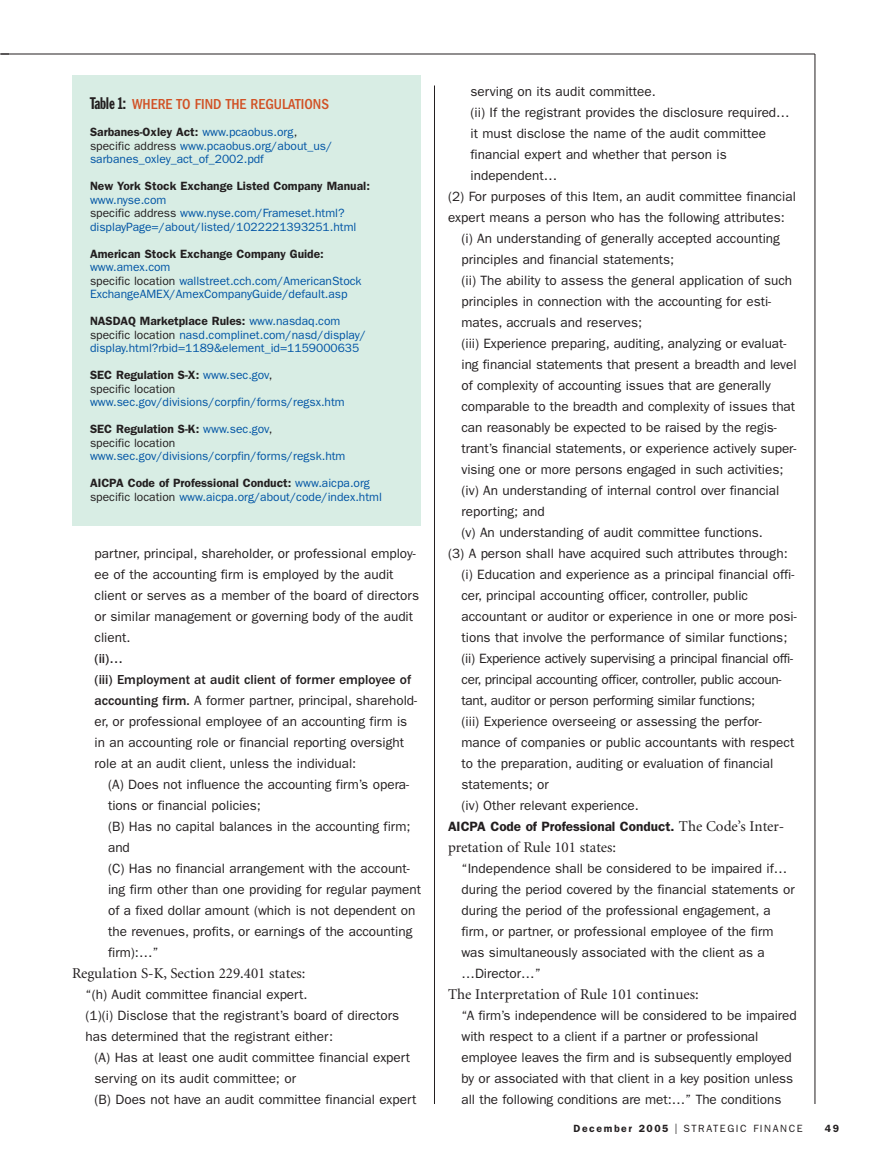
<style>
.page{position:relative;width:878px;height:1161px;background:#fff}
.page>*{position:absolute;margin:0;border:0;box-sizing:border-box;transform-origin:0 0}
.t1{font:15px "Minion";color:#231f20}
.t2{font:500 condensed 15px "Franklin Gothic";color:#d15125}
.t3{font:13.5px/21px "Franklin Gothic";color:#231f20}
.t4{font:13.5px "Franklin Gothic";letter-spacing:-.02em;color:#231f20}
.t5{font:600 13.5px "Franklin Gothic";color:#231f20}
.t6{font:12px/13.5px "Franklin Gothic";color:#0155a5}
.t7{font:600 12px/13.5px "Franklin Gothic";color:#231f20}
.t8{font:10.5px "Franklin Gothic";letter-spacing:.15em;color:#231f20}
.t9{font:600 10.5px "Franklin Gothic";color:#231f20}
.s1{font-family:"Franklin Gothic Extra Cond";font-weight:400;font-stretch:normal;font-size:16.5px;color:#231f20}
.s2{font-weight:600;color:#231f20}
.s3{color:#231f20}
.s4{font-weight:400;color:#0155a5}
.s5{font-weight:400}
.s6{font-weight:500}
.s7{font-family:"Minion";font-weight:400;font-size:15px}
.s8{font-weight:600}
.s9{font-size:15px}
</style>
<div class="page">
<hr style="left:1px;top:54px;width:813px;height:1px;background:#231f20">
<hr style="left:814px;top:54px;width:1px;height:1050px;background:#231f20">
<hr style="left:434px;top:86px;width:1px;height:1018px;background:#231f20">
<div style="left:72px;top:75px;width:349px;height:450px;background:#d8ede4"></div>
<p class="t2" style="left:90px;top:99px;width:240px"><span class="s1">Table 1:</span> WHERE TO FIND THE REGULATIONS</p>
<p class="t6" style="left:90px;top:126px;width:244px"><span class="s2">Sarbanes-Oxley Act:</span> www.pcaobus.org<span class="s3">, specific address</span> www.pcaobus.org/about_us/ sarbanes_oxley_act_of_2002.pdf</p>
<p class="t7" style="left:90px;top:180px;width:281px">New York Stock Exchange Listed Company Manual:</p>
<p class="t6" style="left:90px;top:194px;width:268px">www.nyse.com<br><span class="s3">specific address</span> www.nyse.com/Frameset.html? displayPage=/about/listed/1022221393251.html</p>
<p class="t7" style="left:90px;top:248px;width:235px">American Stock Exchange Company Guide:</p>
<p class="t6" style="left:90px;top:261px;width:273px">www.amex.com<br><span class="s3">specific location</span> wallstreet.cch.com/AmericanStock<br>ExchangeAMEX/AmexCompanyGuide/default.asp</p>
<p class="t6" style="left:90px;top:315px;width:277px"><span class="s2">NASDAQ Marketplace Rules:</span> www.nasdaq.com <span class="s3">specific location</span> nasd.complinet.com/nasd/display/ display.html?rbid=1189&amp;element_id=1159000635</p>
<p class="t7" style="left:90px;top:369px;width:184px">SEC Regulation S-X: <span class="s4">www.sec.gov</span><span class="s5">, specific location</span></p>
<p class="t6" style="left:90px;top:396px;width:256px">www.sec.gov/divisions/corpfin/forms/regsx.htm</p>
<p class="t7" style="left:90px;top:423px;width:184px">SEC Regulation S-K: <span class="s4">www.sec.gov</span><span class="s5">, specific location</span></p>
<p class="t6" style="left:90px;top:450px;width:257px">www.sec.gov/divisions/corpfin/forms/regsk.htm</p>
<p class="t6" style="left:90px;top:477px;width:293px"><span class="s2">AICPA Code of Professional Conduct:</span> www.aicpa.org <span class="s3">specific location</span> www.aicpa.org/about/code/index.html</p>
<p class="t3" style="left:94px;top:544px;width:326px">partner, principal, shareholder, or professional employ&shy;ee of the accounting firm is employed by the audit client or serves as a member of the board of directors or similar management or governing body of the audit client.</p>
<p class="t3" style="left:94px;top:649px;width:324px"><span class="s6">(ii)…<br>(iii) Employment at audit client of former employee of accounting firm.</span> A former partner, principal, sharehold&shy;er, or professional employee of an accounting firm is in an accounting role or financial reporting oversight role at an audit client, unless the individual:</p>
<p class="t3" style="left:108px;top:775px;width:314px">(A) Does not influence the accounting firm’s opera&shy;tions or financial policies;<br>(B) Has no capital balances in the accounting firm; and<br>(C) Has no financial arrangement with the account&shy;ing firm other than one providing for regular payment of a fixed dollar amount (which is not dependent on the revenues, profits, or earnings of the accounting firm):…”</p>
<p class="t1" style="left:72px;top:967px;width:235px">Regulation S-K, Section 229.401 states:</p>
<p class="t3" style="left:86px;top:985px;width:315px">“(h) Audit committee financial expert.<br>(1)(i) Disclose that the registrant’s board of directors has determined that the registrant either:</p>
<p class="t3" style="left:95px;top:1048px;width:323px">(A) Has at least one audit committee financial expert serving on its audit committee; or<br>(B) Does not have an audit committee financial expert</p>
<p class="t3" style="left:470px;top:82px;width:187px">serving on its audit committee.</p>
<p class="t3" style="left:470px;top:103px;width:321px">(ii) If the registrant provides the disclosure required…</p>
<p class="t3" style="left:470px;top:124px;width:297px">it must disclose the name of the audit committee</p>
<p class="t3" style="left:470px;top:145px;width:258px">financial expert and whether that person is</p>
<p class="t3" style="left:470px;top:166px;width:88px">independent…</p>
<p class="t3" style="left:448px;top:187px;width:349px">(2) For purposes of this Item, an audit committee financial</p>
<p class="t3" style="left:448px;top:208px;width:338px">expert means a person who has the following attributes:</p>
<p class="t3" style="left:461px;top:229px;width:320px">(i) An understanding of generally accepted accounting</p>
<p class="t3" style="left:461px;top:250px;width:214px">principles and financial statements;</p>
<p class="t3" style="left:461px;top:271px;width:332px">(ii) The ability to assess the general application of such</p>
<p class="t3" style="left:461px;top:292px;width:311px">principles in connection with the accounting for esti-</p>
<p class="t3" style="left:461px;top:313px;width:182px">mates, accruals and reserves;</p>
<p class="t3" style="left:461px;top:334px;width:326px">(iii) Experience preparing, auditing, analyzing or evaluat-</p>
<p class="t3" style="left:461px;top:355px;width:336px">ing financial statements that present a breadth and level</p>
<p class="t3" style="left:461px;top:376px;width:311px">of complexity of accounting issues that are generally</p>
<p class="t3" style="left:461px;top:397px;width:335px">comparable to the breadth and complexity of issues that</p>
<p class="t3" style="left:461px;top:418px;width:317px">can reasonably be expected to be raised by the regis-</p>
<p class="t3" style="left:461px;top:439px;width:336px">trant’s financial statements, or experience actively super-</p>
<p class="t3" style="left:461px;top:460px;width:323px">vising one or more persons engaged in such activities;</p>
<p class="t3" style="left:461px;top:481px;width:319px">(iv) An understanding of internal control over financial</p>
<p class="t3" style="left:461px;top:502px;width:85px">reporting; and</p>
<p class="t3" style="left:461px;top:523px;width:303px">(v) An understanding of audit committee functions.</p>
<p class="t3" style="left:448px;top:544px;width:341px">(3) A person shall have acquired such attributes through:</p>
<p class="t3" style="left:461px;top:565px;width:334px">(i) Education and experience as a principal financial offi-</p>
<p class="t3" style="left:461px;top:586px;width:288px">cer, principal accounting officer, controller, public</p>
<p class="t3" style="left:461px;top:607px;width:337px">accountant or auditor or experience in one or more posi-</p>
<p class="t3" style="left:461px;top:628px;width:327px">tions that involve the performance of similar functions;</p>
<p class="t4" style="left:461px;top:654px;width:333px">(ii) Experience actively supervising a principal financial offi-</p>
<p class="t4" style="left:461px;top:675px;width:321px">cer, principal accounting officer, controller, public accoun-</p>
<p class="t4" style="left:461px;top:696px;width:295px">tant, auditor or person performing similar functions;</p>
<p class="t3" style="left:461px;top:712px;width:302px">(iii) Experience overseeing or assessing the perfor-</p>
<p class="t3" style="left:461px;top:733px;width:334px">mance of companies or public accountants with respect</p>
<p class="t3" style="left:461px;top:754px;width:313px">to the preparation, auditing or evaluation of financial</p>
<p class="t3" style="left:461px;top:775px;width:89px">statements; or</p>
<p class="t3" style="left:461px;top:796px;width:179px">(iv) Other relevant experience.</p>
<p class="t5" style="left:448px;top:822px;width:338px">AICPA Code of Professional Conduct. <span class="s7">The Code’s Inter-</span></p>
<p class="t1" style="left:448px;top:841px;width:169px">pretation of Rule 101 states:</p>
<p class="t3" style="left:461px;top:859px;width:334px">“Independence shall be considered to be impaired if… during the period covered by the financial statements or during the period of the professional engagement, a firm, or partner, or professional employee of the firm was simultaneously associated with the client as a …Director…”</p>
<p class="t1" style="left:448px;top:988px;width:252px">The Interpretation of Rule 101 continues:</p>
<p class="t3" style="left:461px;top:1006px;width:336px">“A firm’s independence will be considered to be impaired with respect to a client if a partner or professional employee leaves the firm and is subsequently employed by or associated with that client in a key position unless all the following conditions are met:…” The conditions</p>
<p class="t8" style="left:573px;top:1125px;width:231px"><span class="s8">December 2005</span> <span class="s9">I</span> STRATEGIC FINANCE</p>
<p class="t9" style="left:824px;top:1125px;width:16px">49</p>
</div>
